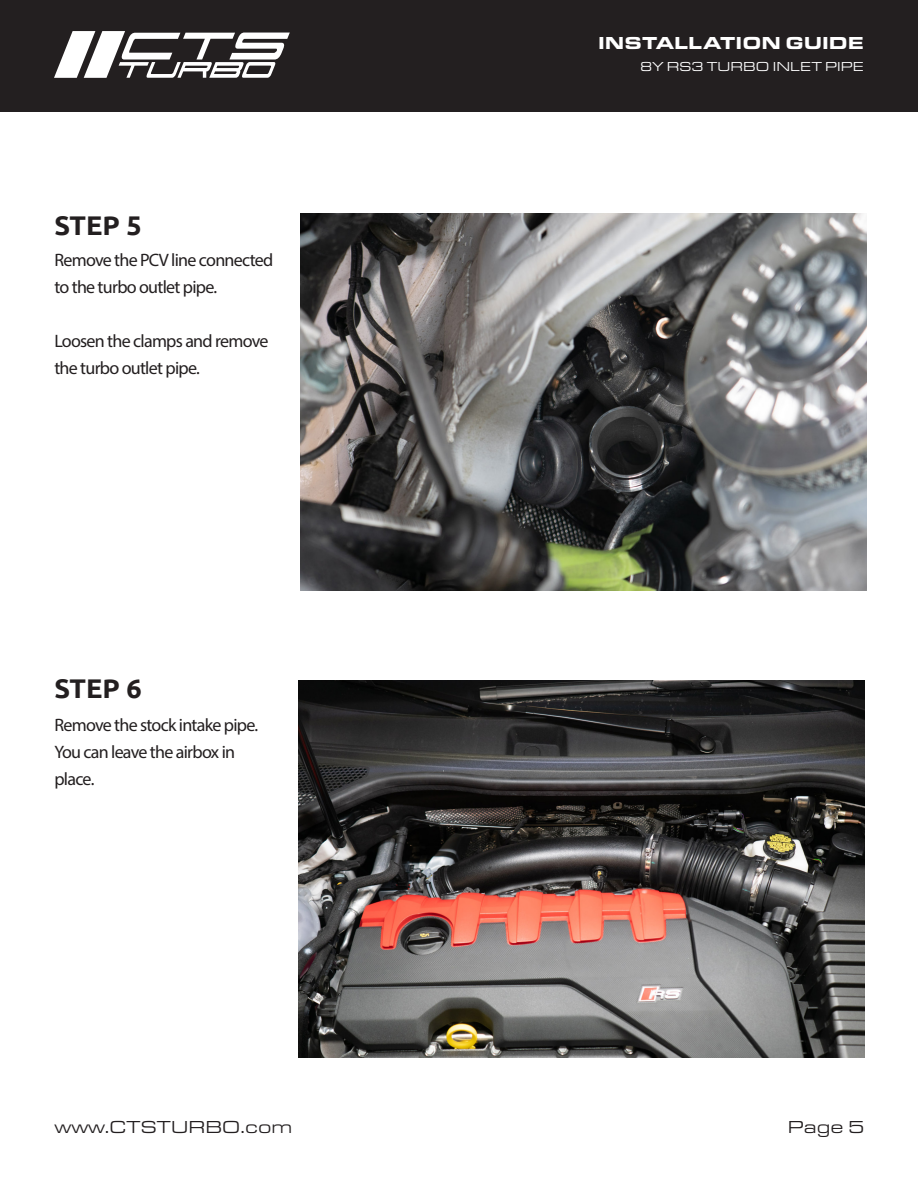
<style>
.page{position:relative;width:918px;height:1188px;background:#fff}
.page>*{position:absolute;margin:0;border:0;box-sizing:border-box;transform-origin:0 0}
.Ubuntu-Header{font:700 27px "Ubuntu";color:#231f20}
.Ubuntu-Text_Body{font:18px/27px "Myriad Pro";letter-spacing:-.04em;color:#231f20}
.t1{font:18px "Eurostile Ext";color:#231f20}
.t2{font:900 18px "Eurostile Ext";color:#fff}
.t3{font:13.5px "Eurostile Ext";color:#fff}
</style>
<div class="page">
<div style="left:1px;top:0;width:917px;height:112px;background:#231f20"></div>
<svg style="left:54px;top:31px;width:236px;height:47px"></svg>
<img style="left:299px;top:680px;width:565px;height:377px">
<img style="left:300px;top:214px;width:566px;height:377px">
<p class="t2" style="left:598px;top:29px;width:267px">INSTALLATION GUIDE</p>
<p class="Ubuntu-Header" style="left:54px;top:209px;width:89px">STEP 5</p>
<p class="Ubuntu-Text_Body" style="left:54px;top:246px;width:221px">Remove the PCV line connected to the turbo outlet pipe.</p>
<p class="Ubuntu-Text_Body" style="left:54px;top:327px;width:216px">Loosen the clamps and remove the turbo outlet pipe.</p>
<p class="Ubuntu-Header" style="left:54px;top:672px;width:89px">STEP 6</p>
<p class="Ubuntu-Text_Body" style="left:54px;top:711px;width:205px">Remove the stock intake pipe.</p>
<p class="Ubuntu-Text_Body" style="left:54px;top:738px;width:182px">You can leave the airbox in place.</p>
<p class="t3" style="left:640px;top:58px;width:225px">8Y RS3 TURBO INLET PIPE</p>
<p class="t1" style="left:54px;top:1115px;width:240px">www.CTSTURBO.com</p>
<p class="t1" style="left:788px;top:1115px;width:78px">Page 5</p>
</div>
